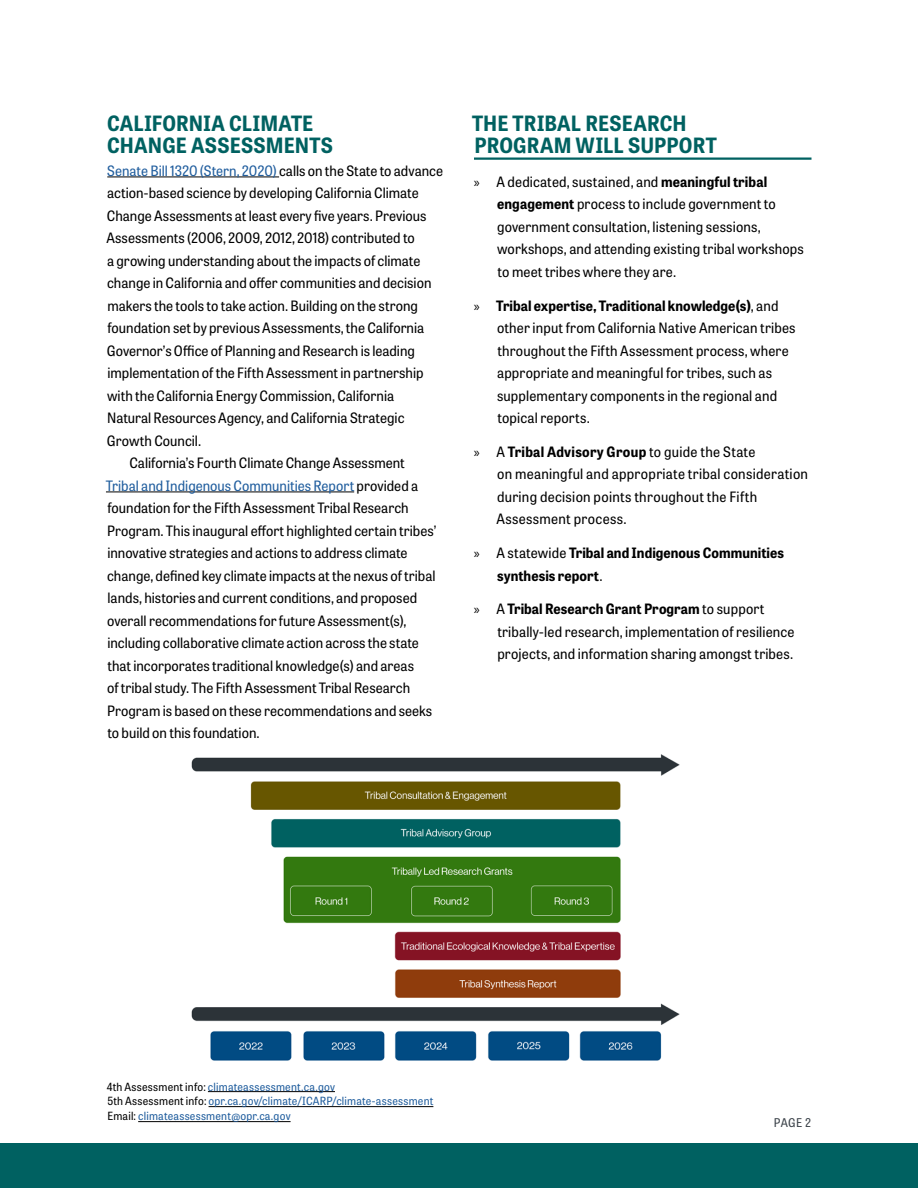
<style>
.page{position:relative;width:918px;height:1188px;background:#fff}
.page>*{position:absolute;margin:0;border:0;box-sizing:border-box;transform-origin:0 0}
.t1{font:700 21px/22.5px "Tablet Gothic Narrow";letter-spacing:.005em;color:#006161}
.t2{font:14.25px/22.5px "Tablet Gothic Narrow";letter-spacing:.005em;color:#000}
.t3{font:700 14.25px/22.5px "Tablet Gothic Narrow";letter-spacing:.005em;color:#000}
.t4{font:12px "Tablet Gothic Narrow";color:#3c434a}
.t5{font:11.25px "Tablet Gothic Narrow";letter-spacing:.02em;color:#215e9e}
.s1{color:#215e9e}
.s2{font-family:"Myriad Pro"}
.s3{font-weight:700}
.s4{font-family:"Myriad Pro";font-weight:400}
.s5{font-weight:400}
.s6{color:#000}
</style>
<div class="page">
<div style="left:0;top:1143px;width:918px;height:45px;background:#006161"></div>
<hr style="left:107px;top:177px;width:172px;height:1px;background:#000">
<hr style="left:106px;top:492px;width:248px;height:1px;background:#000">
<hr style="left:474px;top:158px;width:338px;height:2px;background:#006161">
<img style="left:191px;top:754px;width:489px;height:307px">
<hr style="left:208px;top:1091px;width:127px;height:1px;background:#000">
<hr style="left:209px;top:1106px;width:224px;height:1px;background:#000">
<hr style="left:138px;top:1121px;width:153px;height:1px;background:#000">
<h2 class="t1" style="left:107px;top:111px;width:228px">CALIFORNIA CLIMATE<br>CHANGE ASSESSMENTS</h2>
<p class="t2" style="left:106px;top:159px;width:338px"><span class="s1">Senate Bill 1320 (Stern, 2020)</span> calls on the State to advance action-based science by developing California Climate Change Assessments at least every five years. Previous Assessments (2006, 2009, 2012, 2018) contributed to<br>a growing understanding about the impacts of climate change in California and offer communities and decision makers the tools to take action. Building on the strong foundation set by previous Assessments, the California Governor’s Office of Planning and Research is leading implementation of the Fifth Assessment in partnership with the California Energy Commission, California<br>Natural Resources Agency, and California Strategic Growth Council.</p>
<p class="t2" style="left:106px;top:451px;width:332px;text-indent:24px">California’s Fourth Climate Change Assessment <span class="s1">Tribal and Indigenous Communities Report</span> provided a foundation for the Fifth Assessment Tribal Research Program. This inaugural effort highlighted certain tribes’ innovative strategies and actions to address climate change, defined key climate impacts at the nexus of tribal lands, histories and current conditions, and proposed overall recommendations for future Assessment(s), including collaborative climate action across the state that incorporates traditional knowledge(s) and areas<br>of tribal study. The Fifth Assessment Tribal Research Program is based on these recommendations and seeks to build on this foundation.</p>
<h2 class="t1" style="left:472px;top:111px;width:246px">THE TRIBAL RESEARCH<br>PROGRAM WILL SUPPORT</h2>
<p class="t2" style="left:497px;top:170px;width:308px;text-indent:-23px"><span class="s2">»</span> A dedicated, sustained, and <span class="s3">meaningful tribal engagement</span> process to include government to government consultation, listening sessions, workshops, and attending existing tribal workshops to meet tribes where they are.</p>
<p class="t2" style="left:497px;top:294px;width:300px;text-indent:-23px"><span class="s2">»</span> <span class="s3">Tribal expertise, Traditional knowledge(s)</span>, and other input from California Native American tribes throughout the Fifth Assessment process, where appropriate and meaningful for tribes, such as supplementary components in the regional and topical reports.</p>
<p class="t2" style="left:496px;top:440px;width:313px;text-indent:-22px"><span class="s2">»</span> A <span class="s3">Tribal Advisory Group</span> to guide the State<br>on meaningful and appropriate tribal consideration during decision points throughout the Fifth Assessment process.</p>
<p class="t3" style="left:497px;top:541px;width:288px;text-indent:-23px"><span class="s4">»</span> <span class="s5">A statewide</span> Tribal and Indigenous Communities synthesis report<span class="s5">.</span></p>
<p class="t2" style="left:497px;top:597px;width:299px;text-indent:-23px"><span class="s2">»</span> A <span class="s3">Tribal Research Grant Program</span> to support tribally-led research, implementation of resilience projects, and information sharing amongst tribes.</p>
<p class="t5" style="left:107px;top:1079px;width:230px"><span class="s6">4th Assessment info:</span> climateassessment.ca.gov</p>
<p class="t5" style="left:107px;top:1094px;width:328px"><span class="s6">5th Assessment info:</span> opr.ca.gov/climate/ICARP/climate-assessment</p>
<p class="t5" style="left:107px;top:1109px;width:185px"><span class="s6">Email:</span> climateassessment@opr.ca.gov</p>
<p class="t4" style="left:774px;top:1114px;width:39px">PAGE 2</p>
</div>
